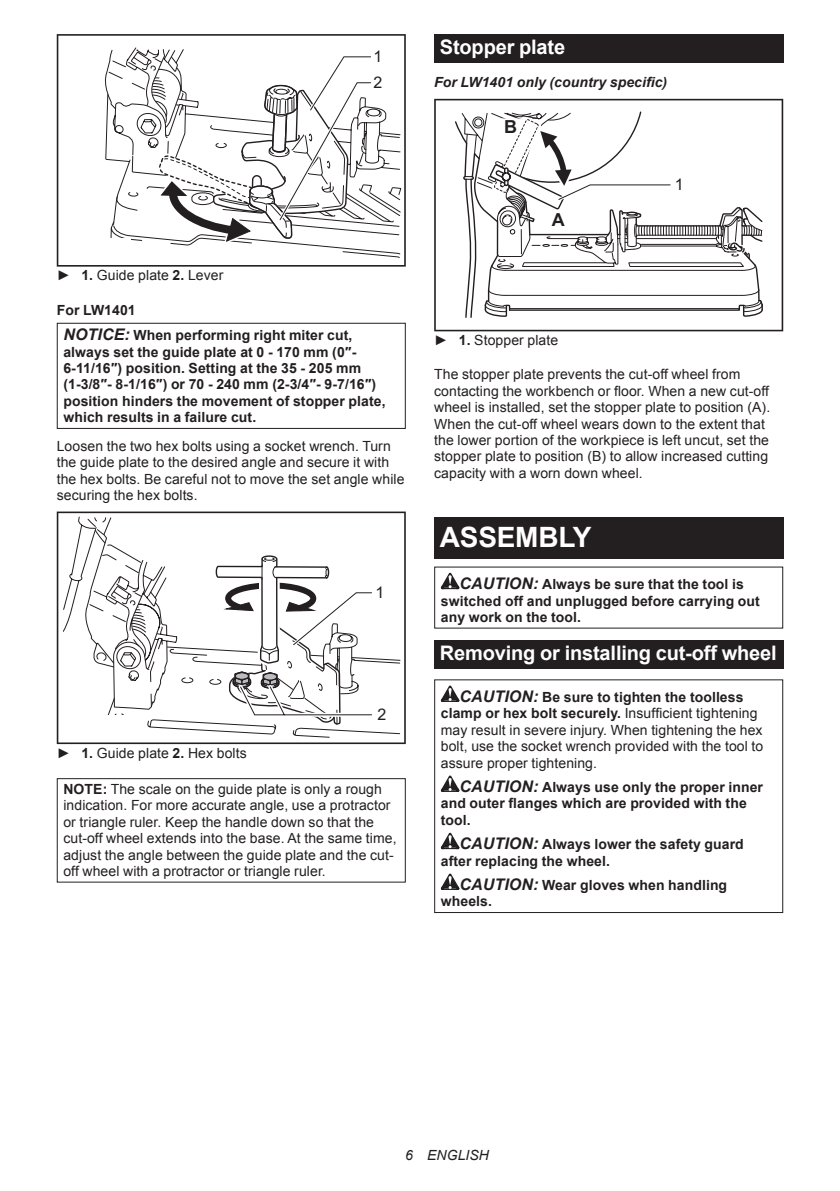
<style>
.page{position:relative;width:840px;height:1191px;background:#fff}
.page>*{position:absolute;margin:0;border:0;box-sizing:border-box;transform-origin:0 0}
.t1{font:700 28px "Arial";letter-spacing:-.01em;color:#fff}
.t2{font:700 20px "Arial";letter-spacing:-.01em;color:#fff}
.t3{font:700 18px "Arial";color:#231f20}
.t4{font:16px/26px "Arial";color:#231f20}
.t5{font:14px/16.4px "Arial";letter-spacing:.005em;color:#231f20}
.t6{font:700 14px/16.4px "Arial";letter-spacing:.005em;color:#231f20}
.t7{font:italic 700 14px "Arial";letter-spacing:.005em;color:#231f20}
.t8{font:italic 14px "Arial";letter-spacing:.005em;color:#231f20}
.s1{font-weight:700}
.s2{font-style:italic;font-size:16px}
.s3{font-weight:700;font-style:italic;font-size:16px}
</style>
<div class="page">
<svg style="left:57px;top:34px;width:348px;height:233px"></svg>
<svg style="left:102px;top:34px;width:271px;height:214px"></svg>
<div style="left:57px;top:323px;width:348px;height:106px;border:1px solid #231f20"></div>
<svg style="left:57px;top:511px;width:348px;height:233px"></svg>
<svg style="left:167px;top:511px;width:233px;height:233px"></svg>
<div style="left:57px;top:778px;width:348px;height:104px;border:1px solid #231f20"></div>
<div style="left:434px;top:34px;width:348px;height:29px;background:#231f20"></div>
<svg style="left:434px;top:99px;width:348px;height:232px"></svg>
<svg style="left:453px;top:110px;width:310px;height:209px"></svg>
<div style="left:434px;top:517px;width:348px;height:41px;background:#231f20"></div>
<svg style="left:440px;top:573px;width:19px;height:16px"></svg>
<div style="left:434px;top:640px;width:348px;height:28px;background:#231f20"></div>
<svg style="left:440px;top:685px;width:19px;height:17px"></svg>
<svg style="left:440px;top:775px;width:19px;height:17px"></svg>
<svg style="left:440px;top:832px;width:19px;height:17px"></svg>
<svg style="left:440px;top:873px;width:19px;height:17px"></svg>
<div style="left:434px;top:679px;width:348px;height:234px;border:1px solid #231f20"></div>
<p class="t4" style="left:373px;top:44px;width:10px">1<br>2</p>
<p class="t5" style="left:57px;top:267px;width:168px">► <span class="s1">1.</span> Guide plate <span class="s1">2.</span> Lever</p>
<p class="t6" style="left:63px;top:297px;width:290px;line-height:25.6px;text-indent:-7px">For LW1401<br><span class="s2">NOTICE:</span> When performing right miter cut,</p>
<p class="t6" style="left:63px;top:344px;width:323px">always set the guide plate at 0 - 170 mm (0″- 6-11/16″) position. Setting at the 35 - 205 mm (1-3/8″- 8-1/16″) or 70 - 240 mm (2-3/4″- 9-7/16″) position hinders the movement of stopper plate, which results in a failure cut.</p>
<p class="t5" style="left:57px;top:438px;width:349px">Loosen the two hex bolts using a socket wrench. Turn the guide plate to the desired angle and secure it with the hex bolts. Be careful not to move the set angle while securing the hex bolts.</p>
<p class="t4" style="left:375px;top:579px;width:10px">1</p>
<p class="t4" style="left:377px;top:701px;width:10px">2</p>
<p class="t5" style="left:57px;top:744px;width:191px">► <span class="s1">1.</span> Guide plate <span class="s1">2.</span> Hex bolts</p>
<p class="t5" style="left:63px;top:781px;width:334px"><span class="s1">NOTE:</span> The scale on the guide plate is only a rough indication. For more accurate angle, use a protractor or triangle ruler. Keep the handle down so that the cut-off wheel extends into the base. At the same time, adjust the angle between the guide plate and the cut&shy;off wheel with a protractor or triangle ruler.</p>
<h2 class="t2" style="left:439px;top:34px;width:127px">Stopper plate</h2>
<p class="t7" style="left:434px;top:73px;width:234px">For LW1401 only (country specific)</p>
<p class="t3" style="left:504px;top:115px;width:14px">B</p>
<p class="t3" style="left:551px;top:207px;width:14px">A</p>
<p class="t4" style="left:674px;top:172px;width:10px">1</p>
<p class="t5" style="left:434px;top:332px;width:125px">► <span class="s1">1.</span> Stopper plate</p>
<p class="t5" style="left:434px;top:366px;width:337px">The stopper plate prevents the cut-off wheel from contacting the workbench or floor. When a new cut-off wheel is installed, set the stopper plate to position (A).<br>When the cut-off wheel wears down to the extent that the lower portion of the workpiece is left uncut, set the stopper plate to position (B) to allow increased cutting capacity with a worn down wheel.</p>
<h1 class="t1" style="left:439px;top:518px;width:153px">ASSEMBLY</h1>
<p class="t6" style="left:440px;top:576px;width:320px;text-indent:19px"><span class="s2">CAUTION:</span> Always be sure that the tool is switched off and unplugged before carrying out any work on the tool.</p>
<h2 class="t2" style="left:439px;top:639px;width:338px">Removing or installing cut-off wheel</h2>
<p class="t5" style="left:440px;top:689px;width:324px;text-indent:19px"><span class="s3">CAUTION:</span> <span class="s1">Be sure to tighten the toolless clamp or hex bolt securely.</span> Insufficient tightening may result in severe injury. When tightening the hex bolt, use the socket wrench provided with the tool to assure proper tightening.</p>
<p class="t6" style="left:440px;top:779px;width:323px;text-indent:19px"><span class="s2">CAUTION:</span> Always use only the proper inner and outer flanges which are provided with the tool.</p>
<p class="t6" style="left:440px;top:836px;width:304px;text-indent:19px"><span class="s2">CAUTION:</span> Always lower the safety guard after replacing the wheel.</p>
<p class="t6" style="left:440px;top:877px;width:288px;text-indent:19px"><span class="s2">CAUTION:</span> Wear gloves when handling wheels.</p>
<p class="t8" style="left:405px;top:1146px;width:85px">6 ENGLISH</p>
</div>
